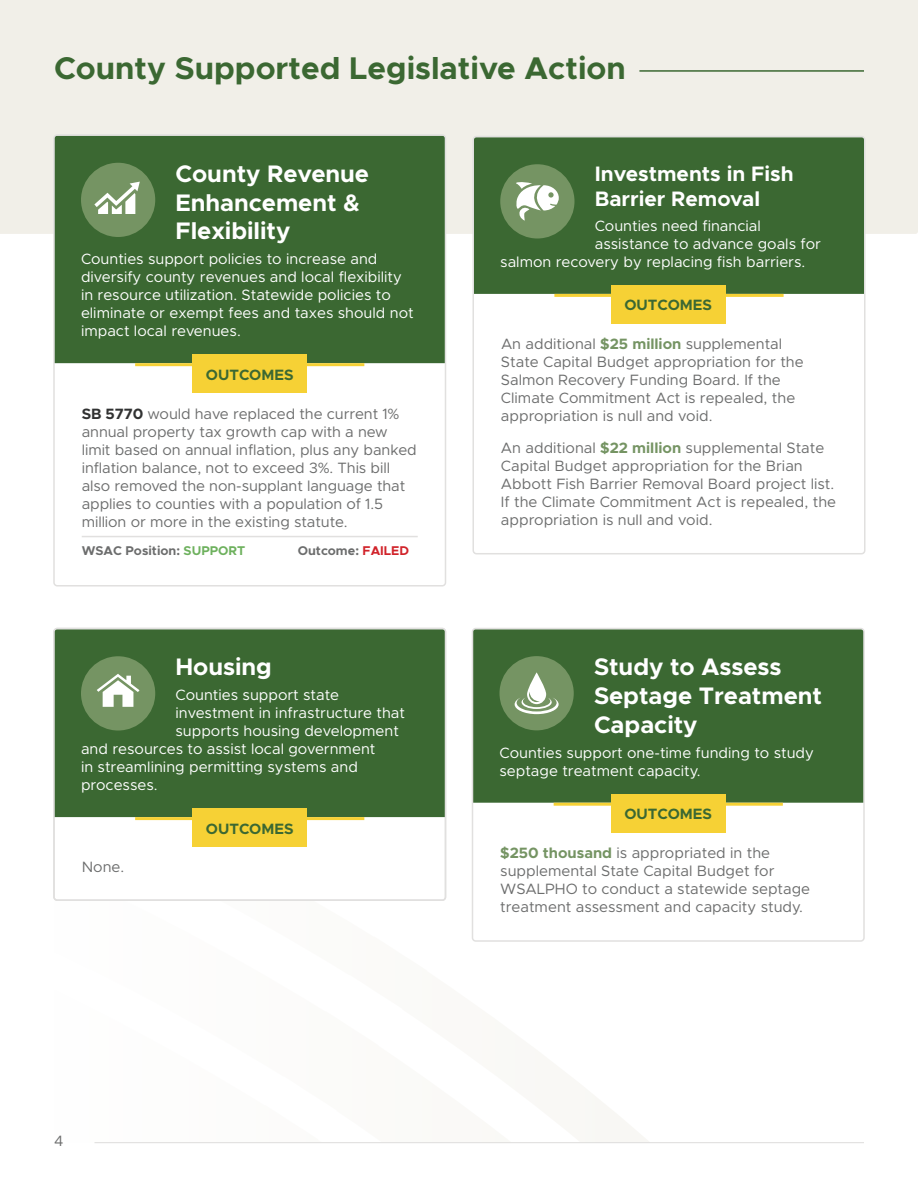
<style>
.page{position:relative;width:918px;height:1188px;background:#fff}
.page>*{position:absolute;margin:0;border:0;box-sizing:border-box;transform-origin:0 0}
.H1_-_Line__Ivory{font:700 31.5px "Metropolis";color:#3b6832}
.t1{font:700 24px/28.8px "Metropolis";color:#fff}
.t2{font:700 21px/25.2px "Metropolis";color:#fff}
.Bill_Paragraph{font:15px/18px "Metropolis";color:#6c6d6d}
.Small_Paragraph{font:15px/18px "Metropolis";color:#fff}
.t3{font:700 15px "Metropolis";color:#3b6832}
.Bill_Outcome{font:700 12.75px "Metropolis";color:#6c6d6d}
.s1{font-weight:700;color:#313232}
.s2{color:#6eb15e}
.s3{color:#d1232a}
.s4{font-weight:700;color:#759463}
</style>
<div class="page">
<svg style="left:444px;top:853px;width:171px;height:289px"></svg>
<hr style="left:94px;top:1142px;width:770px;height:1px;background:#e1e0df">
<div style="left:0;top:0;width:918px;height:234px;background:#f1efe8"></div>
<hr style="left:54px;top:70px;width:810px;height:2px;background:#3b6832">
<div style="left:54px;top:57px;width:585px;height:22px;background:#f1efe8"></div>
<div style="left:56px;top:137px;width:387px;height:226px;background:#3b6832"></div>
<div style="left:81px;top:163px;width:74px;height:74px;background:#759463;border-radius:50%"></div>
<svg style="left:94px;top:182px;width:46px;height:32px"></svg>
<hr style="left:82px;top:536px;width:336px;height:1px;background:#e1e0df">
<div style="left:53px;top:134px;width:393px;height:453px;border:2px solid #e1e0df;border-radius:3px"></div>
<hr style="left:135px;top:363px;width:229px;height:3px;background:#f6d135">
<div style="left:192px;top:354px;width:115px;height:39px;background:#f6d135"></div>
<div style="left:56px;top:629px;width:390px;height:188px;background:#3b6832"></div>
<div style="left:81px;top:656px;width:74px;height:75px;background:#759463;border-radius:50%"></div>
<svg style="left:97px;top:674px;width:43px;height:33px"></svg>
<div style="left:53px;top:628px;width:393px;height:273px;border:2px solid #e1e0df;border-radius:3px"></div>
<div style="left:192px;top:808px;width:115px;height:39px;background:#f6d135"></div>
<hr style="left:135px;top:817px;width:229px;height:3px;background:#f6d135">
<div style="left:472px;top:629px;width:390px;height:174px;background:#3b6832"></div>
<div style="left:500px;top:656px;width:74px;height:74px;background:#759463;border-radius:50%"></div>
<svg style="left:515px;top:672px;width:44px;height:42px"></svg>
<div style="left:472px;top:628px;width:393px;height:314px;border:2px solid #e1e0df;border-radius:3px"></div>
<div style="left:611px;top:794px;width:115px;height:39px;background:#f6d135"></div>
<hr style="left:554px;top:803px;width:229px;height:3px;background:#f6d135">
<div style="left:475px;top:139px;width:388px;height:155px;background:#3b6832"></div>
<div style="left:500px;top:164px;width:74px;height:74px;background:#759463;border-radius:50%"></div>
<svg style="left:516px;top:182px;width:43px;height:39px"></svg>
<div style="left:472px;top:136px;width:394px;height:418px;border:2px solid #e1e0df;border-radius:3px"></div>
<div style="left:611px;top:285px;width:115px;height:39px;background:#f6d135"></div>
<hr style="left:554px;top:294px;width:230px;height:3px;background:#f6d135">
<p class="H1_-_Line__Ivory" style="left:54px;top:48px;width:573px">County Supported Legislative Action</p>
<h2 class="t1" style="left:176px;top:159px;width:195px">County Revenue<br>Enhancement &amp;<br>Flexibility</h2>
<p class="Small_Paragraph" style="left:81px;top:250px;width:334px">Counties support policies to increase and diversify county revenues and local flexibility in resource utilization. Statewide policies to eliminate or exempt fees and taxes should not impact local revenues.</p>
<h4 class="t3" style="left:206px;top:365px;width:89px">OUTCOMES</h4>
<p class="Bill_Paragraph" style="left:82px;top:404px;width:337px"><span class="s1">SB 5770</span> would have replaced the current 1% annual property tax growth cap with a new limit based on annual inflation, plus any banked inflation balance, not to exceed 3%. This bill also removed the non-supplant language that applies to counties with a population of 1.5 million or more in the existing statute.</p>
<p class="Bill_Outcome" style="left:82px;top:543px;width:165px">WSAC Position: <span class="s2">SUPPORT</span></p>
<p class="Bill_Outcome" style="left:298px;top:543px;width:113px">Outcome: <span class="s3">FAILED</span></p>
<h2 class="t1" style="left:176px;top:653px;width:98px">Housing</h2>
<p class="Small_Paragraph" style="left:176px;top:686px;width:165px">Counties support state</p>
<p class="Small_Paragraph" style="left:176px;top:704px;width:231px">investment in infrastructure that</p>
<p class="Small_Paragraph" style="left:176px;top:722px;width:225px">supports housing development</p>
<p class="Small_Paragraph" style="left:81px;top:740px;width:296px">and resources to assist local government</p>
<p class="Small_Paragraph" style="left:81px;top:758px;width:278px">in streamlining permitting systems and</p>
<p class="Small_Paragraph" style="left:81px;top:776px;width:78px">processes.</p>
<p class="Bill_Paragraph" style="left:82px;top:858px;width:44px">None.</p>
<h4 class="t3" style="left:206px;top:819px;width:89px">OUTCOMES</h4>
<h3 class="t2" style="left:595px;top:161px;width:200px">Investments in Fish<br>Barrier Removal</h3>
<p class="Small_Paragraph" style="left:595px;top:217px;width:168px">Counties need financial</p>
<p class="Small_Paragraph" style="left:595px;top:235px;width:228px">assistance to advance goals for</p>
<p class="Small_Paragraph" style="left:500px;top:253px;width:307px">salmon recovery by replacing fish barriers.</p>
<h4 class="t3" style="left:624px;top:296px;width:89px">OUTCOMES</h4>
<p class="Bill_Paragraph" style="left:501px;top:335px;width:304px">An additional <span class="s4">$25 million</span> supplemental State Capital Budget appropriation for the Salmon Recovery Funding Board. If the Climate Commitment Act is repealed, the appropriation is null and void.</p>
<p class="Bill_Paragraph" style="left:501px;top:439px;width:337px">An additional <span class="s4">$22 million</span> supplemental State Capital Budget appropriation for the Brian Abbott Fish Barrier Removal Board project list.<br>If the Climate Commitment Act is repealed, the appropriation is null and void.</p>
<h2 class="t1" style="left:594px;top:653px;width:230px">Study to Assess<br>Septage Treatment<br>Capacity</h2>
<p class="Small_Paragraph" style="left:500px;top:744px;width:316px">Counties support one-time funding to study septage treatment capacity.</p>
<h4 class="t3" style="left:624px;top:805px;width:89px">OUTCOMES</h4>
<p class="Bill_Paragraph" style="left:500px;top:844px;width:312px"><span class="s4">$250 thousand</span> is appropriated in the supplemental State Capital Budget for WSALPHO to conduct a statewide septage treatment assessment and capacity study.</p>
<p class="Bill_Paragraph" style="left:54px;top:1132px;width:11px">4</p>
</div>
